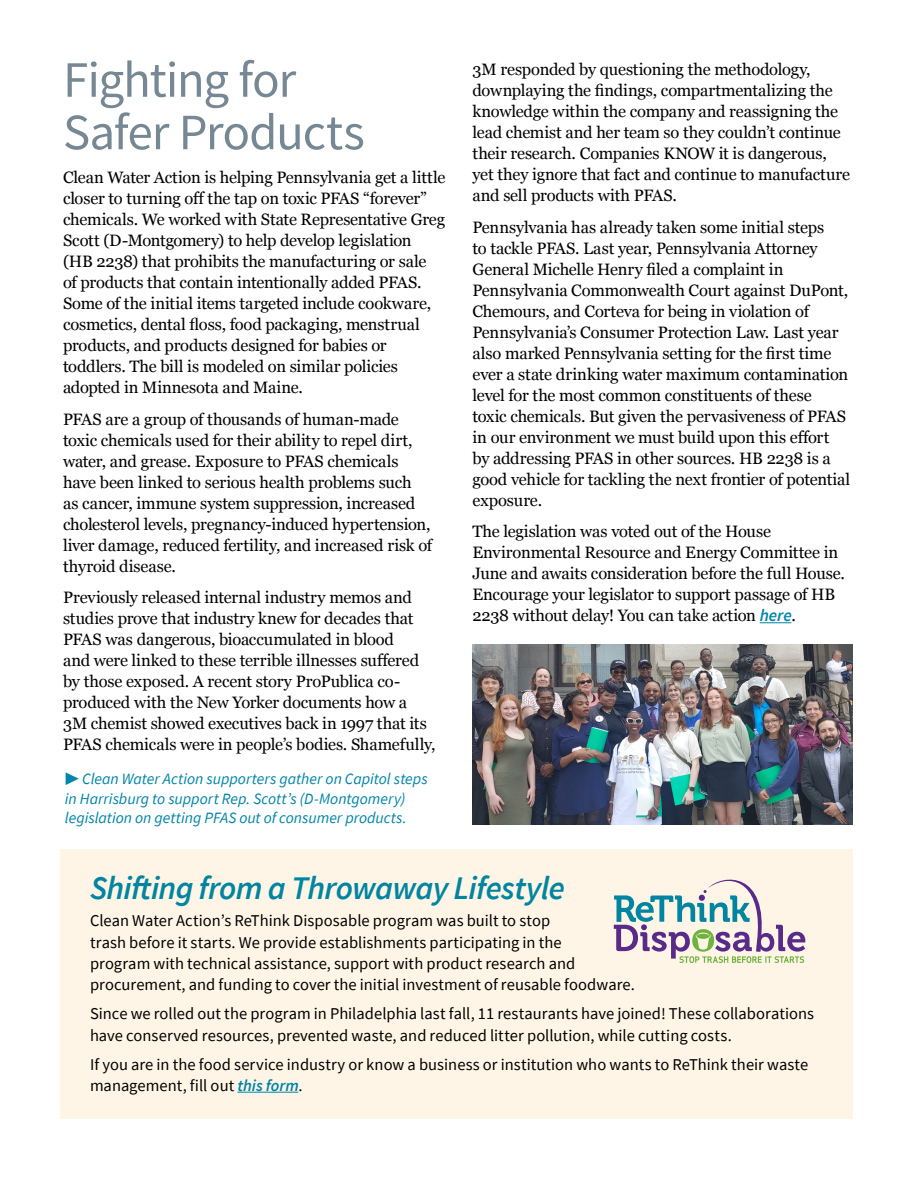
<style>
.page{position:relative;width:918px;height:1188px;background:#fff}
.page>*{position:absolute;margin:0;border:0;box-sizing:border-box;transform-origin:0 0}
._16_Head_SS{font:51px/52.5px "Source Sans Pro";letter-spacing:-.02em;color:#768894}
._23_Action_Subhead_Blue{font:italic 600 33px "Source Sans Pro";letter-spacing:-.02em;color:#0085a1}
._22_News_Body_text{font:16.5px/21px "Georgia";letter-spacing:-.01em;color:#000}
._16_News_Body_text{font:16.5px/21.3px "Source Sans Pro";color:#000}
._16_Caption_1{font:italic 15.75px/19.5px "Source Sans Pro";color:#0084a9}
.s1{font-family:"Source Sans Pro";font-weight:600;font-style:italic;font-size:17.25px;color:#0084a9}
.s2{font-weight:600;font-style:italic;color:#0084a9}
</style>
<div class="page">
<hr style="left:760px;top:622px;width:31px;height:1px;background:#0084a9">
<img style="left:472px;top:644px;width:380px;height:180px">
<div style="left:60px;top:849px;width:792px;height:270px;background:#fff5e6"></div>
<hr style="left:237px;top:1092px;width:61px;height:1px;background:#0084a9">
<svg style="left:614px;top:879px;width:191px;height:84px"></svg>
<p class="_16_Head_SS" style="left:63px;top:53px;width:303px">Fighting for<br>Safer Products</p>
<p class="_22_News_Body_text" style="left:472px;top:59px;width:379px">3M responded by questioning the methodology, downplaying the findings, compartmentalizing the knowledge within the company and reassigning the lead chemist and her team so they couldn’t continue their research. Companies KNOW it is dangerous, yet they ignore that fact and continue to manufacture and sell products with PFAS.</p>
<p class="_22_News_Body_text" style="left:472px;top:216px;width:379px">Pennsylvania has already taken some initial steps<br>to tackle PFAS. Last year, Pennsylvania Attorney General Michelle Henry filed a complaint in Pennsylvania Commonwealth Court against DuPont, Chemours, and Corteva for being in violation of Pennsylvania’s Consumer Protection Law. Last year also marked Pennsylvania setting for the first time ever a state drinking water maximum contamination level for the most common constituents of these<br>toxic chemicals. But given the pervasiveness of PFAS in our environment we must build upon this effort by addressing PFAS in other sources. HB 2238 is a good vehicle for tackling the next frontier of potential exposure.</p>
<p class="_22_News_Body_text" style="left:472px;top:521px;width:374px">The legislation was voted out of the House Environmental Resource and Energy Committee in June and awaits consideration before the full House.<br>Encourage your legislator to support passage of HB 2238 without delay! You can take action <span class="s1">here</span>.</p>
<p class="_22_News_Body_text" style="left:63px;top:167px;width:384px">Clean Water Action is helping Pennsylvania get a little closer to turning off the tap on toxic PFAS “forever” chemicals. We worked with State Representative Greg Scott (D-Montgomery) to help develop legislation (HB 2238) that prohibits the manufacturing or sale<br>of products that contain intentionally added PFAS.<br>Some of the initial items targeted include cookware, cosmetics, dental floss, food packaging, menstrual products, and products designed for babies or toddlers. The bill is modeled on similar policies adopted in Minnesota and Maine.</p>
<p class="_22_News_Body_text" style="left:63px;top:408px;width:371px">PFAS are a group of thousands of human-made toxic chemicals used for their ability to repel dirt, water, and grease. Exposure to PFAS chemicals have been linked to serious health problems such<br>as cancer, immune system suppression, increased cholesterol levels, pregnancy-induced hypertension, liver damage, reduced fertility, and increased risk of thyroid disease.</p>
<p class="_22_News_Body_text" style="left:63px;top:587px;width:374px">Previously released internal industry memos and studies prove that industry knew for decades that PFAS was dangerous, bioaccumulated in blood<br>and were linked to these terrible illnesses suffered by those exposed. A recent story ProPublica co&shy;produced with the New Yorker documents how a 3M chemist showed executives back in 1997 that its PFAS chemicals were in people’s bodies. Shamefully,</p>
<p class="_16_Caption_1" style="left:65px;top:769px;width:364px">▶ Clean Water Action supporters gather on Capitol steps in Harrisburg to support Rep. Scott’s (D-Montgomery) legislation on getting PFAS out of consumer products.</p>
<p class="_23_Action_Subhead_Blue" style="left:90px;top:866px;width:477px">Shifting from a Throwaway Lifestyle</p>
<p class="_16_News_Body_text" style="left:90px;top:910px;width:546px">Clean Water Action’s ReThink Disposable program was built to stop<br>trash before it starts. We provide establishments participating in the<br>program with technical assistance, support with product research and procurement, and funding to cover the initial investment of reusable foodware.</p>
<p class="_16_News_Body_text" style="left:90px;top:1003px;width:726px">Since we rolled out the program in Philadelphia last fall, 11 restaurants have joined! These collaborations have conserved resources, prevented waste, and reduced litter pollution, while cutting costs.</p>
<p class="_16_News_Body_text" style="left:90px;top:1053px;width:720px">If you are in the food service industry or know a business or institution who wants to ReThink their waste management, fill out <span class="s2">this form</span>.</p>
</div>
